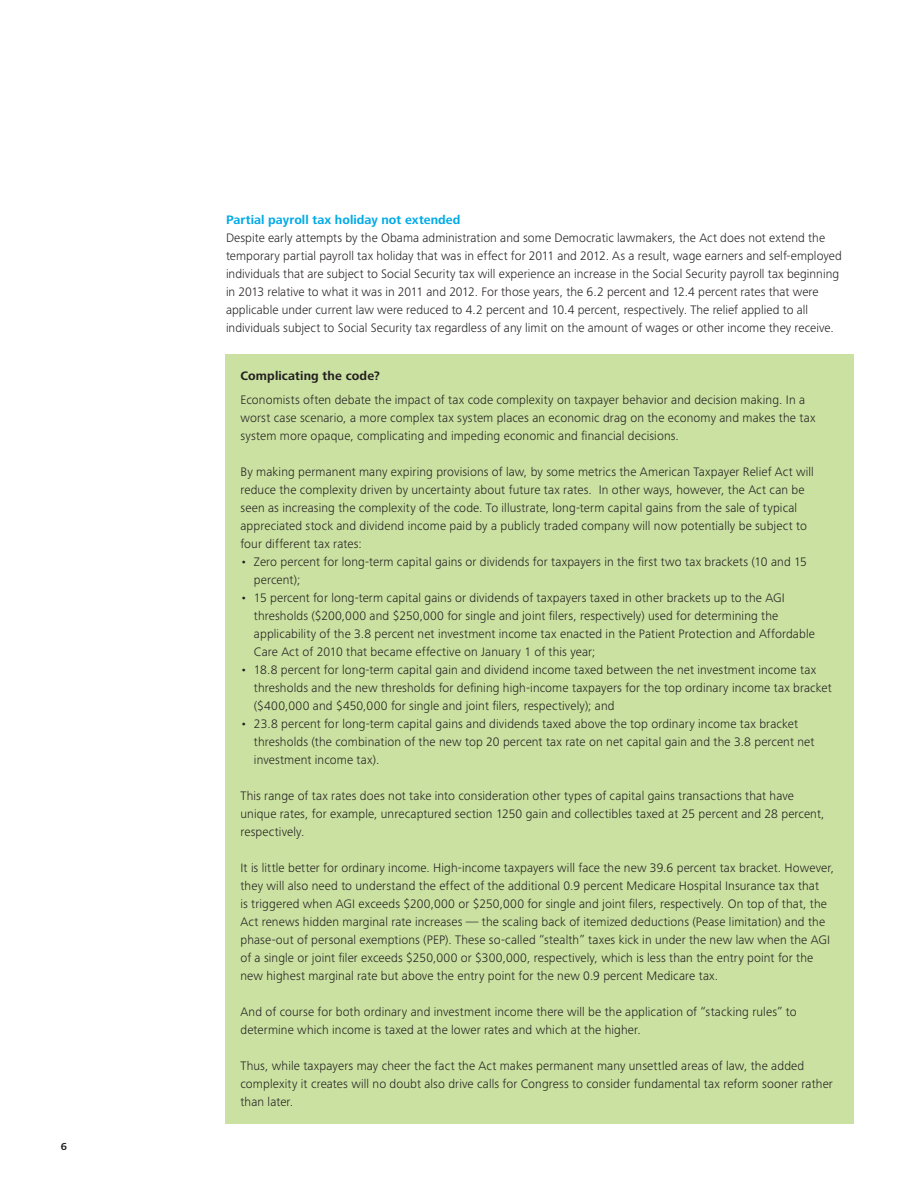
<style>
.page{position:relative;width:918px;height:1188px;background:#fff}
.page>*{position:absolute;margin:0;border:0;box-sizing:border-box;transform-origin:0 0}
.Page_Head_Reverse__3{font:300 12.75px/18px "Frutiger Next Pro";letter-spacing:.01em;color:#231f20}
.Page_Head_Reverse__3-2{font:700 12.75px "Frutiger Next Pro";letter-spacing:.005em;color:#00aae7}
.Page_Head_Reverse__3-3{font:700 12.75px "Frutiger Next Pro";letter-spacing:.01em;color:#231f20}
.t1{font:700 10.5px "Frutiger Next Pro";color:#231f20}
</style>
<div class="page">
<div style="left:225px;top:354px;width:629px;height:770px;background:#cae1a1"></div>
<p class="t1" style="left:61px;top:1140px;width:8px">6</p>
<p class="Page_Head_Reverse__3-2" style="left:226px;top:213px;width:236px">Partial payroll tax holiday not extended</p>
<p class="Page_Head_Reverse__3" style="left:226px;top:229px;width:618px">Despite early attempts by the Obama administration and some Democratic lawmakers, the Act does not extend the temporary partial payroll tax holiday that was in effect for 2011 and 2012. As a result, wage earners and self-employed individuals that are subject to Social Security tax will experience an increase in the Social Security payroll tax beginning in 2013 relative to what it was in 2011 and 2012. For those years, the 6.2 percent and 12.4 percent rates that were applicable under current law were reduced to 4.2 percent and 10.4 percent, respectively. The relief applied to all individuals subject to Social Security tax regardless of any limit on the amount of wages or other income they receive.</p>
<p class="Page_Head_Reverse__3-3" style="left:240px;top:368px;width:141px">Complicating the code?</p>
<p class="Page_Head_Reverse__3" style="left:240px;top:391px;width:577px">Economists often debate the impact of tax code complexity on taxpayer behavior and decision making. In a worst case scenario, a more complex tax system places an economic drag on the economy and makes the tax system more opaque, complicating and impeding economic and financial decisions.</p>
<p class="Page_Head_Reverse__3" style="left:240px;top:463px;width:575px">By making permanent many expiring provisions of law, by some metrics the American Taxpayer Relief Act will reduce the complexity driven by uncertainty about future tax rates. In other ways, however, the Act can be seen as increasing the complexity of the code. To illustrate, long-term capital gains from the sale of typical appreciated stock and dividend income paid by a publicly traded company will now potentially be subject to four different tax rates:</p>
<p class="Page_Head_Reverse__3" style="left:254px;top:553px;width:554px;text-indent:-14px">• Zero percent for long-term capital gains or dividends for taxpayers in the first two tax brackets (10 and 15 percent);</p>
<p class="Page_Head_Reverse__3" style="left:254px;top:589px;width:562px;text-indent:-14px">• 15 percent for long-term capital gains or dividends of taxpayers taxed in other brackets up to the AGI thresholds ($200,000 and $250,000 for single and joint filers, respectively) used for determining the applicability of the 3.8 percent net investment income tax enacted in the Patient Protection and Affordable Care Act of 2010 that became effective on January 1 of this year;</p>
<p class="Page_Head_Reverse__3" style="left:254px;top:661px;width:579px;text-indent:-14px">• 18.8 percent for long-term capital gain and dividend income taxed between the net investment income tax thresholds and the new thresholds for defining high-income taxpayers for the top ordinary income tax bracket ($400,000 and $450,000 for single and joint filers, respectively); and</p>
<p class="Page_Head_Reverse__3" style="left:254px;top:715px;width:562px;text-indent:-14px">• 23.8 percent for long-term capital gains and dividends taxed above the top ordinary income tax bracket thresholds (the combination of the new top 20 percent tax rate on net capital gain and the 3.8 percent net investment income tax).</p>
<p class="Page_Head_Reverse__3" style="left:240px;top:787px;width:586px">This range of tax rates does not take into consideration other types of capital gains transactions that have unique rates, for example, unrecaptured section 1250 gain and collectibles taxed at 25 percent and 28 percent, respectively.</p>
<p class="Page_Head_Reverse__3" style="left:240px;top:859px;width:595px">It is little better for ordinary income. High-income taxpayers will face the new 39.6 percent tax bracket. However, they will also need to understand the effect of the additional 0.9 percent Medicare Hospital Insurance tax that<br>is triggered when AGI exceeds $200,000 or $250,000 for single and joint filers, respectively. On top of that, the Act renews hidden marginal rate increases — the scaling back of itemized deductions (Pease limitation) and the phase-out of personal exemptions (PEP). These so-called “stealth” taxes kick in under the new law when the AGI of a single or joint filer exceeds $250,000 or $300,000, respectively, which is less than the entry point for the new highest marginal rate but above the entry point for the new 0.9 percent Medicare tax.</p>
<p class="Page_Head_Reverse__3" style="left:240px;top:1003px;width:558px">And of course for both ordinary and investment income there will be the application of “stacking rules” to determine which income is taxed at the lower rates and which at the higher.</p>
<p class="Page_Head_Reverse__3" style="left:240px;top:1057px;width:594px">Thus, while taxpayers may cheer the fact the Act makes permanent many unsettled areas of law, the added complexity it creates will no doubt also drive calls for Congress to consider fundamental tax reform sooner rather than later.</p>
</div>
